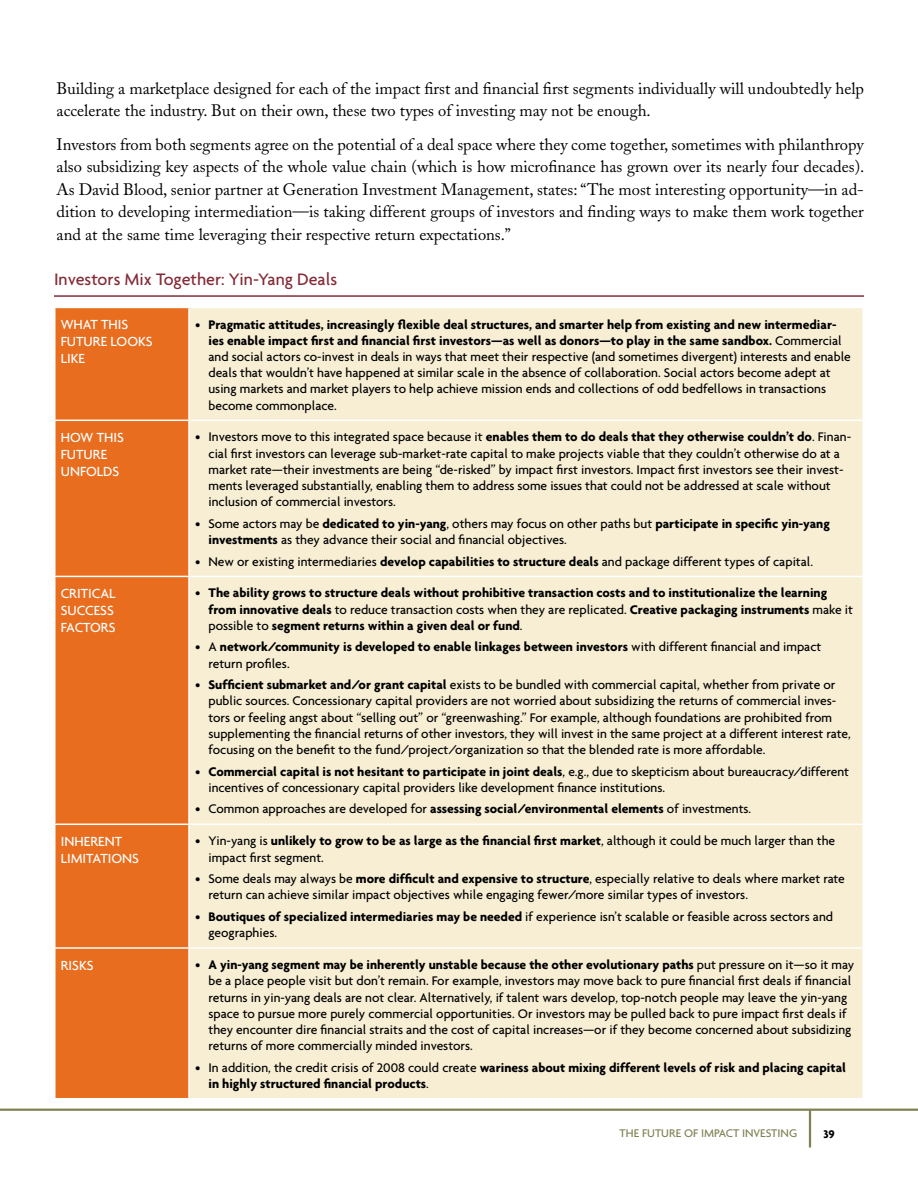
<style>
.page{position:relative;width:918px;height:1188px;background:#fff}
.page>*{position:absolute;margin:0;border:0;box-sizing:border-box;transform-origin:0 0}
.t1{font:500 18px "Agenda";color:#842b37}
.t2{font:16.5px/22.5px "Adobe Caslon";color:#000}
.t3{font:500 14.25px/17.1px "Agenda";color:#fff}
.t4{font:500 13.5px/16.2px "Agenda";color:#000}
.t5{font:700 13.5px/16.2px "Agenda";color:#000}
.t6{font:500 12px "Agenda";color:#818154}
.t7{font:700 12px "Agenda";color:#000}
.s1{font-weight:700}
.s2{font-weight:500}
</style>
<div class="page">
<hr style="left:0;top:1109px;width:918px;height:2px;background:#818154">
<hr style="left:809px;top:1110px;width:2px;height:38px;background:#818154">
<hr style="left:54px;top:295px;width:810px;height:2px;background:#842b37">
<div style="left:56px;top:308px;width:132px;height:790px;background:#e86d1f"></div>
<div style="left:190px;top:308px;width:672px;height:790px;background:#f7eed4"></div>
<hr style="left:189px;top:420px;width:675px;height:1px;background:#fff">
<hr style="left:189px;top:576px;width:675px;height:1px;background:#fff">
<hr style="left:189px;top:824px;width:675px;height:1px;background:#fff">
<hr style="left:189px;top:947px;width:675px;height:2px;background:#fff">
<hr style="left:54px;top:420px;width:135px;height:1px;background:#fff">
<hr style="left:54px;top:576px;width:135px;height:1px;background:#fff">
<hr style="left:54px;top:824px;width:135px;height:1px;background:#fff">
<hr style="left:54px;top:947px;width:135px;height:2px;background:#fff">
<p class="t2" style="left:57px;top:77px;width:809px">Building a marketplace designed for each of the impact first and financial first segments individually will undoubtedly help accelerate the industry. But on their own, these two types of investing may not be enough.</p>
<p class="t2" style="left:57px;top:133px;width:809px;text-align:justify">Investors from both segments agree on the potential of a deal space where they come together, sometimes with philanthropy also subsidizing key aspects of the whole value chain (which is how microfinance has grown over its nearly four decades).<br>As David Blood, senior partner at Generation Investment Management, states: “The most interesting opportunity—in ad&shy;dition to developing intermediation—is taking different groups of investors and finding ways to make them work together and at the same time leveraging their respective return expectations.”</p>
<h1 class="t1" style="left:54px;top:268px;width:285px">I nvestors Mix Together: Yin-Yang Deals</h1>
<p class="t3" style="left:61px;top:316px;width:93px">What This<br>Future Looks<br>Like</p>
<p class="t4" style="left:208px;top:316px;width:644px;text-indent:-14px">• <span class="s1">Pragmatic attitudes, increasingly flexible deal structures, and smarter help from existing and new intermediar&shy;ies enable impact first and financial first investors—as well as donors—to play in the same sandbox.</span> Commercial and social actors co-invest in deals in ways that meet their respective (and sometimes divergent) interests and enable deals that wouldn’t have happened at similar scale in the absence of collaboration. Social actors become adept at using markets and market players to help achieve mission ends and collections of odd bedfellows in transactions become commonplace.</p>
<p class="t3" style="left:61px;top:429px;width:65px">How This<br>Future<br>Unfolds</p>
<p class="t4" style="left:208px;top:429px;width:644px;text-indent:-14px">• I nvestors move to this integrated space because it <span class="s1">enables them to do deals that they otherwise couldn’t do</span>. Finan&shy;cial first investors can leverage sub-market-rate capital to make projects viable that they couldn’t otherwise do at a market rate—their investments are being “de-risked” by impact first investors. I mpact first investors see their invest&shy;ments leveraged substantially, enabling them to address some issues that could not be addressed at scale without inclusion of commercial investors.</p>
<p class="t4" style="left:208px;top:515px;width:623px;text-indent:-14px">• Some actors may be <span class="s1">dedicated to yin-yang</span>, others may focus on other paths but <span class="s1">participate in specific yin-yang investments</span> as they advance their social and financial objectives.</p>
<p class="t4" style="left:195px;top:553px;width:620px">• New or existing intermediaries <span class="s1">develop capabilities to structure deals</span> and package different types of capital.</p>
<p class="t3" style="left:61px;top:585px;width:55px">Critical<br>Success<br>Fac</p>
<p class="t5" style="left:208px;top:585px;width:646px;text-indent:-14px"><span class="s2">•</span> The ability grows to structure deals without prohibitive transaction costs and to institutionalize the learning from innovative deals <span class="s2">to reduce transaction costs when they are replicated.</span> Creative packaging instruments <span class="s2">make it possible to</span> segment returns within a given deal or fund<span class="s2">.</span></p>
<p class="t5" style="left:208px;top:639px;width:615px;text-indent:-14px"><span class="s2">• A</span> network/community is developed to enable linkages between investors <span class="s2">with different financial and impact return profiles.</span></p>
<p class="t4" style="left:208px;top:677px;width:644px;text-indent:-14px">• <span class="s1">Sufficient submarket and/or grant capital</span> exists to be bundled with commercial capital, whether from private or public sources. Concessionary capital providers are not worried about subsidizing the returns of commercial inves&shy;tors or feeling angst about “selling out” or “greenwashing.” For example, although foundations are prohibited from supplementing the financial returns of other investors, they will invest in the same project at a different interest rate, focusing on the benefit to the fund/project/organization so that the blended rate is more affordable.</p>
<p class="t4" style="left:208px;top:763px;width:642px;text-indent:-14px">• <span class="s1">Commercial capital is not hesitant to participate in joint deals</span>, e.g., due to skepticism about bureaucracy/different incentives of concessionary capital providers like development finance institutions.</p>
<p class="t4" style="left:195px;top:801px;width:558px">• Common approaches are developed for <span class="s1">assessing social/environmental elements</span> of investments.</p>
<p class="t3" style="left:83px;top:619px;width:34px">tors</p>
<p class="t3" style="left:61px;top:832px;width:80px">I nherent<br>Limitations</p>
<p class="t4" style="left:208px;top:833px;width:628px;text-indent:-14px">• Yin-yang is <span class="s1">unlikely to grow to be as large as the financial first market</span>, although it could be much larger than the impact first segment.</p>
<p class="t4" style="left:208px;top:870px;width:638px;text-indent:-14px">• Some deals may always be <span class="s1">more difficult and expensive to structure</span>, especially relative to deals where market rate return can achieve similar impact objectives while engaging fewer/more similar types of investors.</p>
<p class="t4" style="left:208px;top:908px;width:626px;text-indent:-14px">• <span class="s1">Boutiques of specialized intermediaries may be needed</span> if experience isn’t scalable or feasible across sectors and geographies.</p>
<p class="t3" style="left:61px;top:956px;width:34px">Risks</p>
<p class="t4" style="left:208px;top:956px;width:647px;text-indent:-14px">• <span class="s1">A yin-yang segment may be inherently unstable because the other evolutionary paths</span> put pressure on it—so it may be a place people visit but don’t remain. For example, investors may move back to pure financial first deals if financial returns in yin-yang deals are not clear. Alternatively, if talent wars develop, top-notch people may leave the yin-yang space to pursue more purely commercial opportunities. Or investors may be pulled back to pure impact first deals if they encounter dire financial straits and the cost of capital increases—or if they become concerned about subsidizing returns of more commercially minded investors.</p>
<p class="t5" style="left:208px;top:1059px;width:639px;text-indent:-14px"><span class="s2">• I n addition, the credit crisis of 2008 could create</span> wariness about mixing different levels of risk and placing capital in highly structured financial products<span class="s2">.</span></p>
<p class="t6" style="left:620px;top:1126px;width:179px">The Future of IM pac t I nvesting</p>
<p class="t7" style="left:824px;top:1127px;width:13px">39</p>
</div>
